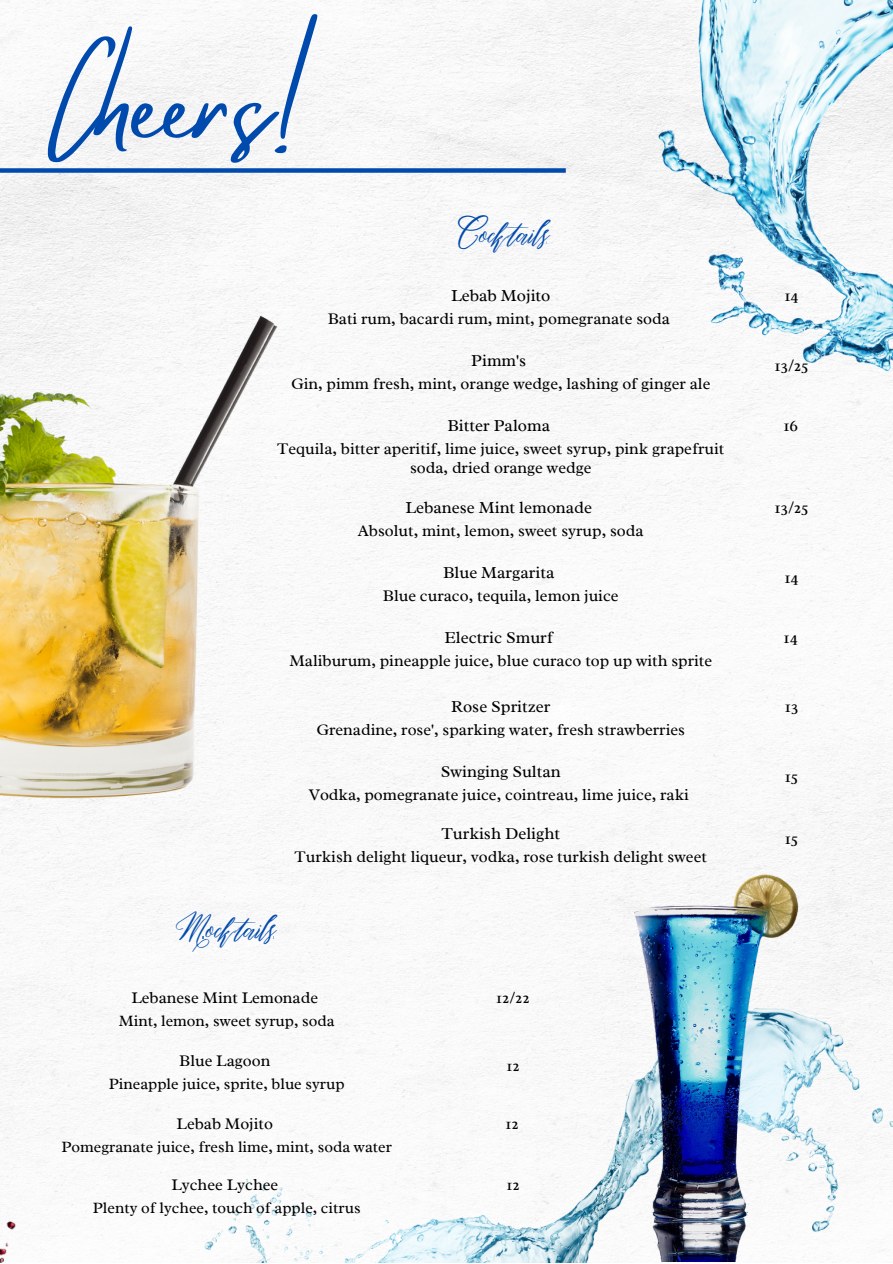
<style>
.page{position:relative;width:893px;height:1264px;background:#fff}
.page>*{position:absolute;margin:0;border:0;box-sizing:border-box;transform-origin:0 0}
.t1{font:105px "Mistrully";color:#004aad}
.t2{font:29.4px "Maldinascript";color:#004aad}
.t3{font:16.95px "Radley";color:#000}
.t4{font:16.5px/19px "Radley";color:#000;text-align:center}
.t5{font:15.9px "Radley";color:#000}
</style>
<div class="page">
<img style="left:0;top:0;width:892px;height:1247px">
<img style="left:593px;top:0;width:299px;height:401px">
<div style="left:0;top:168px;width:565px;height:5px;background:#004aad"></div>
<img style="left:0;top:857px;width:89px;height:405px">
<img style="left:0;top:227px;width:305px;height:605px">
<img style="left:197px;top:969px;width:695px;height:293px">
<img style="left:565px;top:832px;width:287px;height:429px">
<hr style="left:458px;top:241px;width:89px;height:2px;background:#004aad">
<hr style="left:179px;top:936px;width:95px;height:2px;background:#004aad">
<p class="t1" style="left:44px;top:21px;width:280px">Cheers!</p>
<p class="t2" style="left:458px;top:216px;width:90px">Cocktails</p>
<p class="t3" style="left:451px;top:284px;width:101px">Lebab Mojito</p>
<p class="t4" style="left:328px;top:309px;width:344px">Bati rum, bacardi rum, mint, pomegranate soda</p>
<p class="t3" style="left:471px;top:349px;width:56px">Pimm's</p>
<p class="t4" style="left:291px;top:374px;width:421px">Gin, pimm fresh, mint, orange wedge, lashing of ginger ale</p>
<p class="t3" style="left:447px;top:414px;width:104px">Bitter Paloma</p>
<p class="t4" style="left:277px;top:439px;width:448px">Tequila, bitter aperitif, lime juice, sweet syrup, pink grapefruit soda, dried orange wedge</p>
<p class="t3" style="left:405px;top:496px;width:188px">Lebanese Mint lemonade</p>
<p class="t4" style="left:358px;top:520px;width:287px">Absolut, mint, lemon, sweet syrup, soda</p>
<p class="t3" style="left:443px;top:561px;width:113px">Blue Margarita</p>
<p class="t4" style="left:383px;top:586px;width:237px">Blue curaco, tequila, lemon juice</p>
<p class="t3" style="left:444px;top:626px;width:110px">Electric Smurf</p>
<p class="t4" style="left:289px;top:651px;width:424px">Maliburum, pineapple juice, blue curaco top up with sprite</p>
<p class="t3" style="left:451px;top:696px;width:101px">Rose Spritzer</p>
<p class="t4" style="left:316px;top:720px;width:370px">Grenadine, rose', sparking water, fresh strawberries</p>
<p class="t3" style="left:440px;top:761px;width:122px">Swinging Sultan</p>
<p class="t4" style="left:309px;top:785px;width:381px">Vodka, pomegranate juice, cointreau, lime juice, raki</p>
<p class="t3" style="left:441px;top:823px;width:120px">Turkish Delight</p>
<p class="t4" style="left:294px;top:847px;width:414px">Turkish delight liqueur, vodka, rose turkish delight sweet</p>
<p class="t2" style="left:179px;top:911px;width:96px">Mocktails</p>
<p class="t4" style="left:131px;top:988px;width:188px">Lebanese Mint Lemonade</p>
<p class="t5" style="left:119px;top:1011px;width:217px">Mint, lemon, sweet syrup, soda</p>
<p class="t4" style="left:179px;top:1051px;width:92px">Blue Lagoon</p>
<p class="t5" style="left:109px;top:1074px;width:237px">Pineapple juice, sprite, blue syrup</p>
<p class="t4" style="left:177px;top:1114px;width:98px">Lebab Mojito</p>
<p class="t5" style="left:61px;top:1137px;width:332px">Pomegranate juice, fresh lime, mint, soda water</p>
<p class="t4" style="left:171px;top:1174px;width:108px">Lychee Lychee</p>
<p class="t5" style="left:93px;top:1197px;width:269px">Plenty of lychee, touch of apple, citrus</p>
<p class="t4" style="left:496px;top:988px;width:35px">12/22</p>
<p class="t4" style="left:506px;top:1056px;width:15px">12</p>
<p class="t4" style="left:505px;top:1114px;width:15px">12</p>
<p class="t4" style="left:506px;top:1174px;width:15px">12</p>
<p class="t3" style="left:784px;top:284px;width:16px">14</p>
<p class="t3" style="left:774px;top:354px;width:36px">13/25</p>
<p class="t3" style="left:783px;top:414px;width:16px">16</p>
<p class="t3" style="left:774px;top:496px;width:36px">13/25</p>
<p class="t3" style="left:784px;top:566px;width:16px">14</p>
<p class="t3" style="left:783px;top:626px;width:16px">14</p>
<p class="t3" style="left:784px;top:696px;width:15px">13</p>
<p class="t3" style="left:784px;top:765px;width:15px">15</p>
<p class="t3" style="left:784px;top:828px;width:15px">15</p>
</div>
